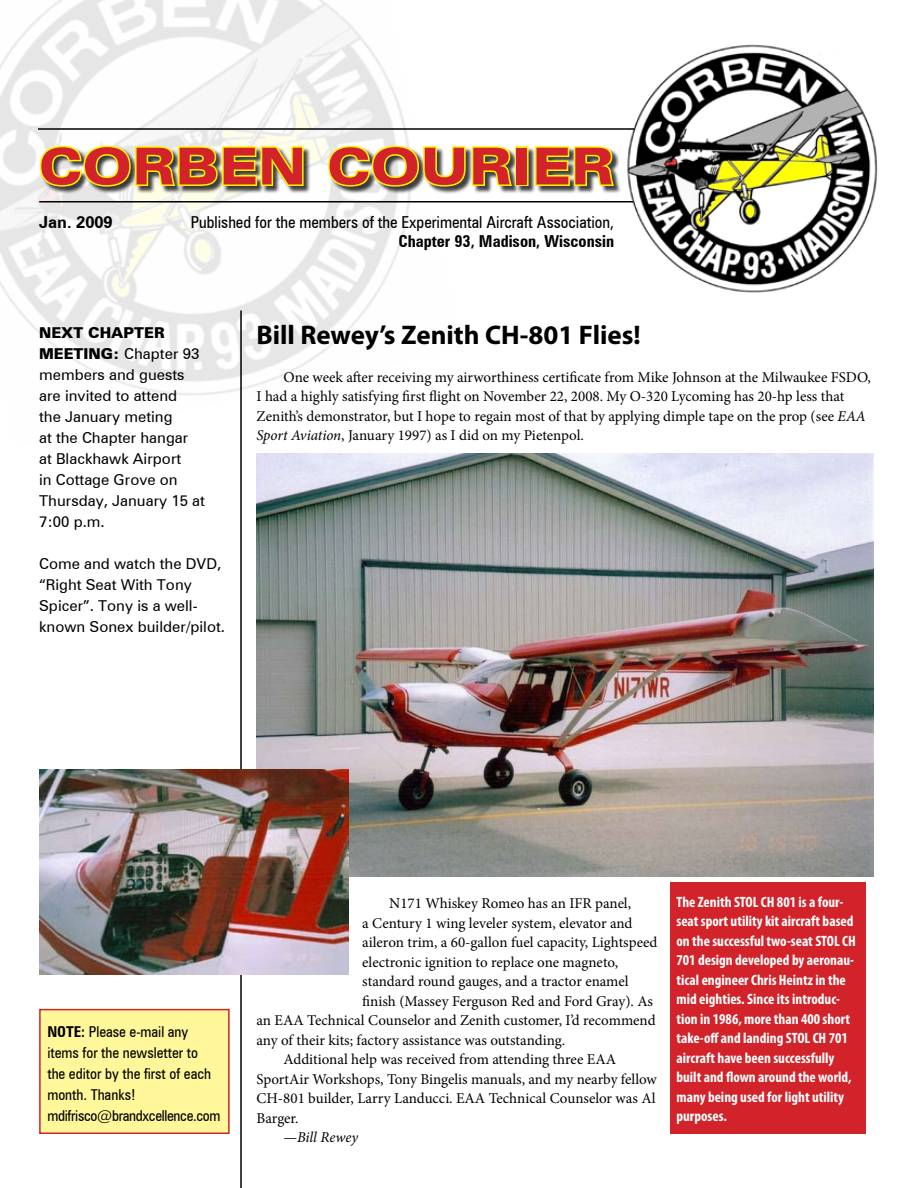
<style>
.page{position:relative;width:918px;height:1188px;background:#fff}
.page>*{position:absolute;margin:0;border:0;box-sizing:border-box;transform-origin:0 0}
.t1{font:900 expanded 51px "Zurich BT";letter-spacing:.02em;color:#d2232a}
.t2{font:700 27px "Myriad Pro";color:#000}
.t3{font:condensed 16.5px "Zurich BT";color:#000}
.t4{font:700 condensed 16.5px "Zurich BT";color:#000}
.t5{font:700 16.5px "Zurich BT";color:#000}
.t6{font:15px/19.5px "Minion Pro";color:#000}
.t7{font:700 condensed 15px/19.5px "Myriad Pro";color:#fff}
.t8{font:15px/21px "Zurich BT";color:#000}
.t9{font:condensed 15px/21px "Zurich BT";color:#000}
.t10{font:italic 15px "Minion Pro";letter-spacing:-.005em;color:#000}
.s1{font-weight:900}
.s2{font-style:italic}
.s3{font-weight:700}
</style>
<div class="page">
<img style="left:0;top:0;width:462px;height:395px">
<img style="left:624px;top:44px;width:254px;height:249px">
<hr style="left:38px;top:128px;width:596px;height:2px;background:#000">
<hr style="left:39px;top:201px;width:594px;height:1px;background:#000">
<div style="left:41px;top:146px;width:581px;height:48px;background:#000;opacity:.75"></div>
<svg style="left:38px;top:138px;width:267px;height:50px;background:#b7b36a"></svg>
<svg style="left:327px;top:138px;width:187px;height:50px"></svg>
<div style="left:515px;top:146px;width:14px;height:40px;border:3px solid #fff200"></div>
<svg style="left:534px;top:146px;width:82px;height:41px;background:#aba647"></svg>
<hr style="left:240px;top:310px;width:2px;height:878px;background:#000">
<div style="left:40px;top:1010px;width:189px;height:123px;background:#fff799"></div>
<div style="left:39px;top:1009px;width:191px;height:125px;border:2px solid #d2232a"></div>
<img style="left:256px;top:453px;width:618px;height:423px">
<img style="left:39px;top:770px;width:310px;height:205px">
<div style="left:670px;top:882px;width:196px;height:252px;background:#d2232a"></div>
<h1 class="t1" style="left:39px;top:136px;width:576px">CORBEN COURIER</h1>
<p class="t5" style="left:39px;top:212px;width:75px">Jan. 2009</p>
<p class="t3" style="left:191px;top:212px;width:425px">Published for the members of the Experimental Aircraft Association,</p>
<p class="t4" style="left:399px;top:232px;width:217px">Chapter 93, Madison, Wisconsin</p>
<p class="t8" style="left:39px;top:322px;width:167px"><span class="s1">NEXT CHAPTER<br>MEETING:</span> Chapter 93 members and guests are invited to attend<br>the January meting<br>at the Chapter hangar<br>at Blackhawk Airport<br>in Cottage Grove on<br>Thursday, January 15 at<br>7:00 p.m.</p>
<p class="t8" style="left:39px;top:553px;width:187px">Come and watch the DVD, “Right Seat With Tony<br>Spicer”. Tony is a well&shy;known Sonex builder/pilot.</p>
<h2 class="t2" style="left:256px;top:318px;width:386px">Bill Rewey’s Zenith CH-801 Flies!</h2>
<p class="t6" style="left:256px;top:367px;width:616px;text-indent:27px">One week after receiving my airworthiness certificate from Mike Johnson at the Milwaukee FSDO, I had a highly satisfying first flight on November 22, 2008. My O-320 Lycoming has 20-hp less that Zenith’s demonstrator, but I hope to regain most of that by applying dimple tape on the prop (see <span class="s2">EAA Sport Aviation</span>, January 1997) as I did on my Pietenpol.</p>
<p class="t9" style="left:47px;top:1021px;width:175px"><span class="s3">NOTE:</span> Please e-mail any items for the newsletter to<br>the editor by the first of each month. Thanks! mdifrisco@brandxcellence.com</p>
<p class="t6" style="left:389px;top:894px;width:243px">N171 Whiskey Romeo has an IFR panel,</p>
<p class="t6" style="left:362px;top:913px;width:272px">a Century 1 wing leveler system, elevator and</p>
<p class="t6" style="left:362px;top:933px;width:297px">aileron trim, a 60-gallon fuel capacity, Lightspeed</p>
<p class="t6" style="left:362px;top:952px;width:257px">electronic ignition to replace one magneto,</p>
<p class="t6" style="left:362px;top:972px;width:268px">standard round gauges, and a tractor enamel</p>
<p class="t6" style="left:362px;top:991px;width:292px">finish (Massey Ferguson Red and Ford Gray). As</p>
<p class="t6" style="left:256px;top:1011px;width:401px">an EAA Technical Counselor and Zenith customer, I’d recommend</p>
<p class="t6" style="left:256px;top:1030px;width:310px">any of their kits; factory assistance was outstanding.</p>
<p class="t6" style="left:284px;top:1050px;width:334px">Additional help was received from attending three EAA</p>
<p class="t6" style="left:256px;top:1069px;width:402px">SportAir Workshops, Tony Bingelis manuals, and my nearby fellow</p>
<p class="t6" style="left:256px;top:1089px;width:401px">CH-801 builder, Larry Landucci. EAA Technical Counselor was Al</p>
<p class="t6" style="left:256px;top:1108px;width:44px">Barger.</p>
<p class="t10" style="left:284px;top:1127px;width:76px">—Bill Rewey</p>
<p class="t7" style="left:676px;top:892px;width:181px">The Zenith STOL CH 801 is a four&shy;seat sport utility kit aircraft based on the successful two-seat STOL CH<br>701 design developed by aeronau&shy;tical engineer Chris Heintz in the mid eighties. Since its introduc&shy;tion in 1986, more than 400 short take-off and landing STOL CH 701 aircraft have been successfully built and flown around the world, many being used for light utility purposes.</p>
</div>
